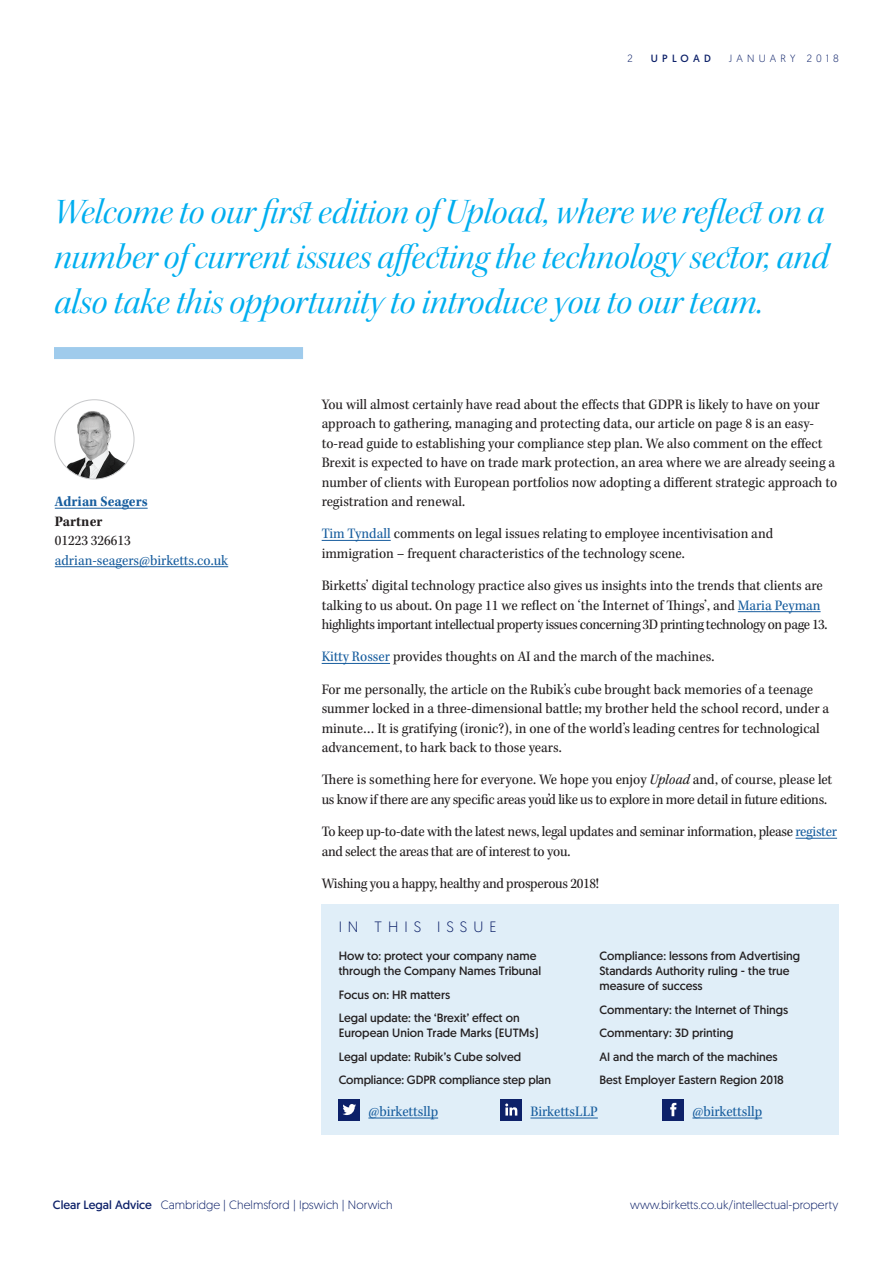
<style>
.page{position:relative;width:893px;height:1263px;background:#fff}
.page>*{position:absolute;margin:0;border:0;box-sizing:border-box;transform-origin:0 0}
.t1{font:36px/45px "Kepler Std It Disp";color:#00aeef}
.t2{font:15px/19.5px "Kepler Std Scn";color:#231f20}
.t3{font:15px/19.5px "Kepler Std Scn";letter-spacing:-.02em;color:#231f20}
.t4{font:15px "Kepler Std Scn";color:#175d9e}
.t5{font:15px "Kepler Std Bold Scn";color:#175d9e}
.t6{font:300 15px "Geomanist";letter-spacing:.4em;color:#0d2169}
.t7{font:15px "Kepler Std Bold Scn";color:#231f20}
.t8{font:12px/23.5px "Geomanist";color:#231f20}
.t9{font:300 12px "Geomanist";color:#0d2169}
.t10{font:300 10.5px "Geomanist";letter-spacing:.4em;color:#0d2169}
.t11{font:10.5px "Geomanist";letter-spacing:.4em;color:#0d2169}
.s1{color:#175d9e}
.s2{font-family:"Kepler Std Scn It"}
.s3{font-weight:400}
</style>
<div class="page">
<div style="left:54px;top:347px;width:249px;height:12px;background:#9fcbec"></div>
<hr style="left:322px;top:540px;width:69px;height:1px;background:#175d9e">
<hr style="left:738px;top:611px;width:83px;height:1px;background:#175d9e">
<hr style="left:322px;top:663px;width:68px;height:1px;background:#175d9e">
<hr style="left:795px;top:838px;width:42px;height:1px;background:#175d9e">
<img style="left:55px;top:404px;width:79px;height:75px">
<div style="left:55px;top:400px;width:79px;height:79px;border:1px solid #c7c8ca;border-radius:50%"></div>
<hr style="left:55px;top:508px;width:93px;height:1px;background:#175d9e">
<hr style="left:55px;top:566px;width:173px;height:1px;background:#175d9e">
<div style="left:322px;top:904px;width:517px;height:230px;background:#e0eef8"></div>
<hr style="left:368px;top:1117px;width:70px;height:1px;background:#175d9e">
<hr style="left:530px;top:1117px;width:68px;height:1px;background:#175d9e">
<hr style="left:692px;top:1117px;width:70px;height:1px;background:#175d9e">
<div style="left:339px;top:1099px;width:21px;height:21px;background:#0d2169"></div>
<svg style="left:342px;top:1104px;width:14px;height:11px"></svg>
<div style="left:501px;top:1099px;width:21px;height:21px;background:#0d2169"></div>
<svg style="left:505px;top:1103px;width:12px;height:12px"></svg>
<div style="left:663px;top:1099px;width:21px;height:21px;background:#0d2169"></div>
<svg style="left:670px;top:1103px;width:6px;height:13px"></svg>
<p class="t10" style="left:628px;top:52px;width:7px">2</p>
<p class="t11" style="left:651px;top:52px;width:61px">UPLOAD</p>
<p class="t10" style="left:729px;top:52px;width:112px">JANUARY 2018</p>
<h1 class="t1" style="left:54px;top:190px;width:776px">Welcome to our first edition of Upload, where we reflect on a number of current issues affecting the technology sector, and also take this opportunity to introduce you to our team.</h1>
<p class="t5" style="left:55px;top:493px;width:94px">Adrian Seagers</p>
<p class="t7" style="left:55px;top:512px;width:49px">Partner</p>
<p class="t2" style="left:55px;top:531px;width:77px">01223 326613</p>
<p class="t4" style="left:55px;top:552px;width:175px">adrian-seagers@birketts.co.uk</p>
<p class="t2" style="left:322px;top:395px;width:517px">You will almost certainly have read about the effects that GDPR is likely to have on your approach to gathering, managing and protecting data, our article on page 8 is an easy&shy;to-read guide to establishing your compliance step plan. We also comment on the effect Brexit is expected to have on trade mark protection, an area where we are already seeing a number of clients with European portfolios now adopting a different strategic approach to registration and renewal.</p>
<p class="t2" style="left:322px;top:524px;width:453px"><span class="s1">Tim Tyndall</span> comments on legal issues relating to employee incentivisation and immigration – frequent characteristics of the technology scene.</p>
<p class="t2" style="left:322px;top:576px;width:507px">Birketts’ digital technology practice also gives us insights into the trends that clients are talking to us about. On page 11 we reflect on ‘the Internet of Things’, and <span class="s1">Maria Peyman </span>highlights important intellectual property issues concerning 3D printing technology on page 13.</p>
<p class="t2" style="left:322px;top:641px;width:493px;line-height:32.2px"><span class="s1">Kitty Rosser</span> provides thoughts on AI and the march of the machines.<br>For me personally, the article on the Rubik’s cube brought back memories of a teenage</p>
<p class="t2" style="left:322px;top:699px;width:509px">summer locked in a three-dimensional battle; my brother held the school record, under a minute… It is gratifying (ironic?), in one of the world’s leading centres for technological advancement, to hark back to those years.</p>
<p class="t2" style="left:322px;top:770px;width:512px">There is something here for everyone. We hope you enjoy <span class="s2">Upload</span> and, of course, please let us know if there are any specific areas you’d like us to explore in more detail in future editions.</p>
<p class="t3" style="left:322px;top:822px;width:517px">To keep up-to-date with the latest news, legal updates and seminar information, please <span class="s1">register </span>and select the areas that are of interest to you.</p>
<p class="t3" style="left:322px;top:874px;width:279px">Wishing you a happy, healthy and prosperous 2018!</p>
<p class="t6" style="left:339px;top:917px;width:159px">IN THIS ISSUE</p>
<p class="t8" style="left:339px;top:948px;width:204px;line-height:15px">How to: protect your company name through the Company Names Tribunal</p>
<p class="t8" style="left:339px;top:982px;width:183px">Focus on: HR matters<br>Legal update: the ‘Brexit’ effect on</p>
<p class="t8" style="left:339px;top:1021px;width:214px">European Union Trade Marks (EUTMs)<br>Legal update: Rubik’s Cube solved<br>Compliance: GDPR compliance step plan</p>
<p class="t8" style="left:599px;top:948px;width:202px;line-height:15px">Compliance: lessons from Advertising<br>Standards Authority ruling - the true measure of success</p>
<p class="t8" style="left:599px;top:997px;width:190px">Commentary: the Internet of Things<br>Commentary: 3D printing<br>AI and the march of the machines<br>Best Employer Eastern Region 2018</p>
<p class="t4" style="left:368px;top:1103px;width:71px">@birkettsllp</p>
<p class="t4" style="left:530px;top:1103px;width:69px">BirkettsLLP</p>
<p class="t4" style="left:692px;top:1103px;width:71px">@birkettsllp</p>
<p class="t9" style="left:53px;top:1197px;width:341px"><span class="s3">Clear Legal Advice</span> Cambridge | Chelmsford | Ipswich | Norwich</p>
<p class="t9" style="left:630px;top:1197px;width:210px">www.birketts.co.uk/intellectual-property</p>
</div>
